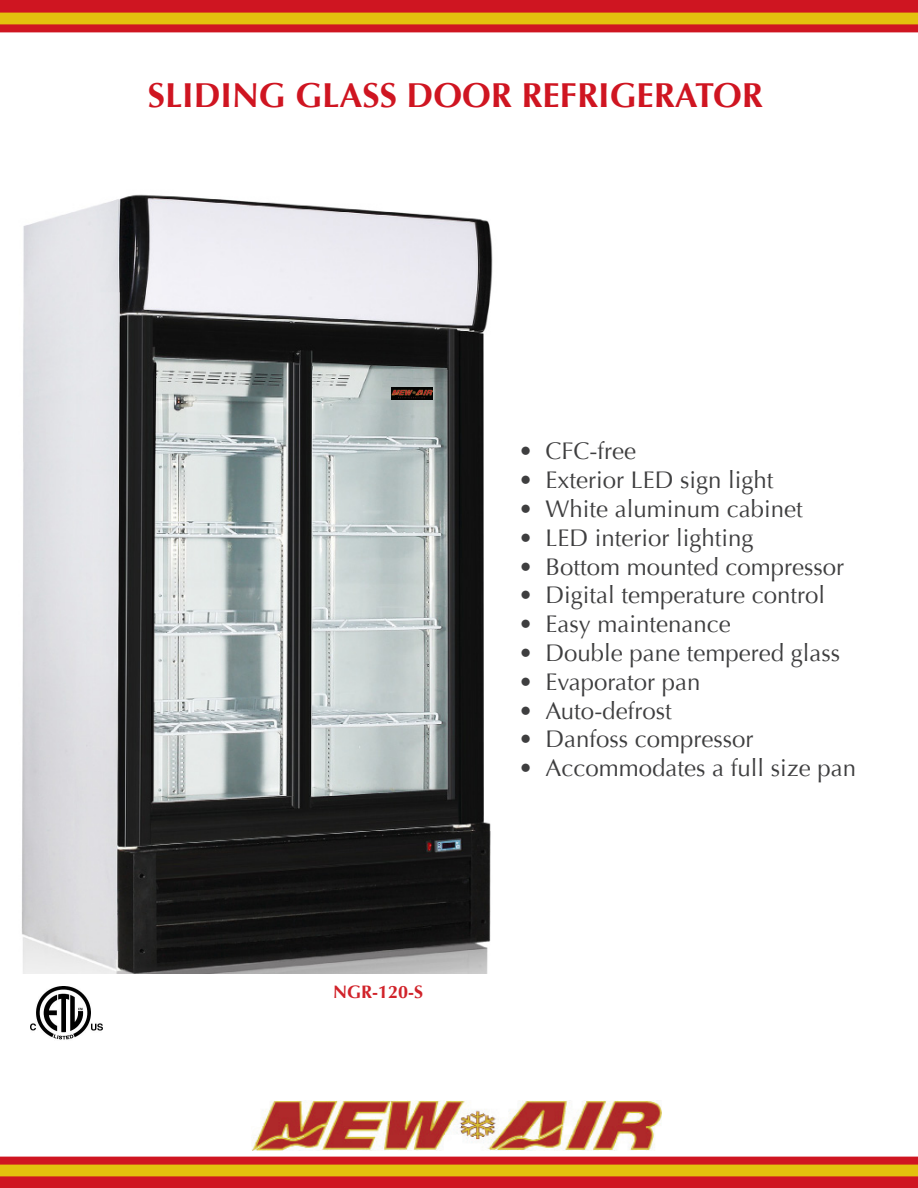
<style>
.page{position:relative;width:918px;height:1188px;background:#fff}
.page>*{position:absolute;margin:0;border:0;box-sizing:border-box;transform-origin:0 0}
.t1{font:700 34.5px "Optima";color:#cf1521}
.t2{font:24px "Optima";color:#3e3e3f}
.t3{font:700 18px "Optima";color:#d1232a}
</style>
<div class="page">
<img style="left:21px;top:194px;width:472px;height:780px">
<img style="left:392px;top:387px;width:40px;height:13px">
<svg style="left:0;top:0;width:918px;height:32px;background:#d65419"></svg>
<svg style="left:0;top:1157px;width:918px;height:31px;background:#d65619"></svg>
<img style="left:252px;top:1101px;width:410px;height:49px">
<img style="left:31px;top:986px;width:72px;height:54px">
<p class="t1" style="left:148px;top:76px;width:617px">SLIDING GLASS DOOR REFRIGERATOR</p>
<p class="t3" style="left:333px;top:981px;width:92px">NGR-120-S</p>
<p class="t2" style="left:518px;top:437px;width:119px">• CFC-free</p>
<p class="t2" style="left:518px;top:466px;width:257px">• Exterior LED sign light</p>
<p class="t2" style="left:518px;top:495px;width:286px">• White aluminum cabinet</p>
<p class="t2" style="left:518px;top:524px;width:237px">• LED interior lighting</p>
<p class="t2" style="left:518px;top:553px;width:327px">• Bottom mounted compressor</p>
<p class="t2" style="left:518px;top:581px;width:308px">• Digital temperature control</p>
<p class="t2" style="left:518px;top:610px;width:214px">• Easy maintenance</p>
<p class="t2" style="left:518px;top:639px;width:323px">• Double pane tempered glass</p>
<p class="t2" style="left:518px;top:668px;width:184px">• Evaporator pan</p>
<p class="t2" style="left:518px;top:697px;width:155px">• Auto-defrost</p>
<p class="t2" style="left:518px;top:725px;width:237px">• Danfoss compressor</p>
<p class="t2" style="left:518px;top:754px;width:339px">• Accommodates a full size pan</p>
</div>
